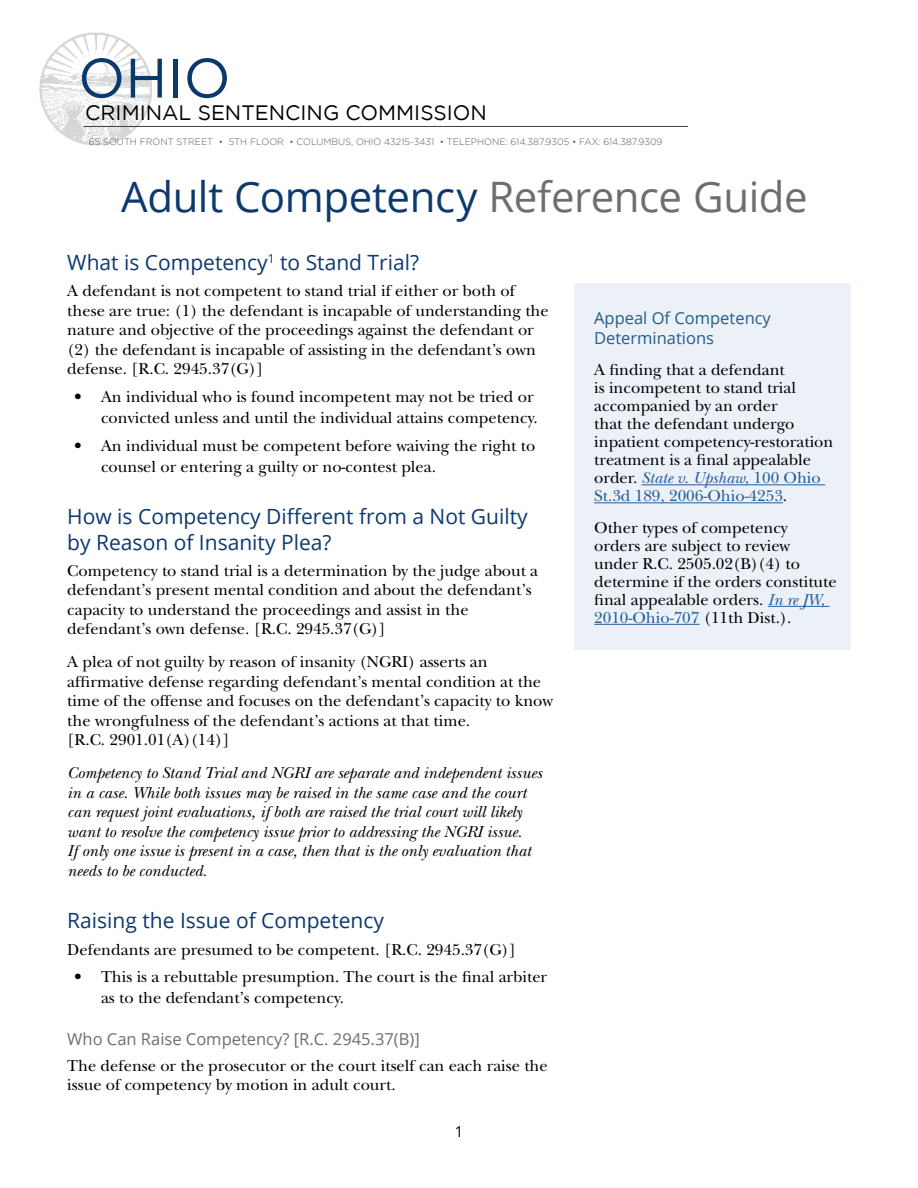
<style>
.page{position:relative;width:918px;height:1188px;background:#fff}
.page>*{position:absolute;margin:0;border:0;box-sizing:border-box;transform-origin:0 0}
.t1{font:55.5px "Gotham";color:#0a396e}
.t2{font:42px "Open Sans";letter-spacing:-.01em;color:#0d396e}
.t3{font:21px/25.5px "Open Sans";color:#0d396e}
.t4{font:20.85px "Gotham";color:#000}
.First_Para{font:16.5px/19.5px "New Baskerville Std";color:#000}
.Sidebar_Body{font:16.5px/18px "New Baskerville Std";color:#000}
.Italic{font:italic 16.5px/19.5px "New Baskerville Std";color:#000}
.Bullets{font:16.5px/21px "New Baskerville Std";color:#000}
.Body{font:16.5px/19.5px "New Baskerville Std";color:#000}
.t5{font:16.5px "Open Sans";color:#6d6e71}
.Sidebar_Header{font:16.5px/19.8px "Open Sans";color:#245d89}
.t6{font:15px "Open Sans";color:#000}
.t7{font:300 9.3px "Gotham";color:#58595b}
.s1{color:#6d6e71}
.s2{font-style:italic;color:#215e9e}
.s3{color:#215e9e}
</style>
<div class="page">
<div style="left:574px;top:284px;width:277px;height:366px;background:#ecf0f7"></div>
<hr style="left:642px;top:484px;width:183px;height:1px;background:#215e9e">
<hr style="left:594px;top:502px;width:189px;height:1px;background:#215e9e">
<hr style="left:768px;top:606px;width:62px;height:1px;background:#215e9e">
<hr style="left:594px;top:624px;width:105px;height:1px;background:#215e9e">
<img style="left:39px;top:32px;width:113px;height:113px">
<hr style="left:84px;top:126px;width:604px;height:1px;background:#414042">
<p class="t1" style="left:78px;top:47px;width:154px">OHIO</p>
<p class="t4" style="left:85px;top:101px;width:403px">CRIMINAL SENTENCING COMMISSION</p>
<p class="t7" style="left:89px;top:136px;width:575px">65 SOUTH FRONT STREET • 5TH FLOOR • COLUMBUS, OHIO 43215-3431 • TELEPHONE: 614.387.9305 • FAX: 614.387.9309</p>
<p class="t2" style="left:121px;top:168px;width:688px">Adult Competency <span class="s1">Reference Guide</span></p>
<h1 class="t3" style="left:67px;top:249px;width:353px">What is Competency<sup>1</sup> to Stand Trial?</h1>
<p class="First_Para" style="left:67px;top:281px;width:483px">A defendant is not competent to stand trial if either or both of these are true: (1) the defendant is incapable of understanding the nature and objective of the proceedings against the defendant or (2) the defendant is incapable of assisting in the defendant’s own defense. [R.C. 2945.37(G)]</p>
<p class="Bullets" style="left:74px;top:386px;width:465px;text-align:right">• An individual who is found incompetent may not be tried or convicted unless and until the individual attains competency.</p>
<p class="Bullets" style="left:101px;top:435px;width:436px;text-indent:-27px">• An individual must be competent before waiving the right to counsel or entering a guilty or no-contest plea.</p>
<h1 class="t3" style="left:67px;top:503px;width:462px">How is Competency Different from a Not Guilty by Reason of Insanity Plea?</h1>
<p class="First_Para" style="left:67px;top:561px;width:472px">Competency to stand trial is a determination by the judge about a defendant’s present mental condition and about the defendant’s capacity to understand the proceedings and assist in the defendant’s own defense. [R.C. 2945.37(G)]</p>
<p class="Body" style="left:67px;top:652px;width:487px">A plea of not guilty by reason of insanity (NGRI) asserts an affirmative defense regarding defendant’s mental condition at the time of the offense and focuses on the defendant’s capacity to know the wrongfulness of the defendant’s actions at that time.<br>[R.C. 2901.01(A)(14)]</p>
<p class="Italic" style="left:67px;top:763px;width:476px">Competency to Stand Trial and NGRI are separate and independent issues in a case. While both issues may be raised in the same case and the court can request joint evaluations, if both are raised the trial court will likely want to resolve the competency issue prior to addressing the NGRI issue.<br>If only one issue is present in a case, then that is the only evaluation that needs to be conducted.</p>
<h1 class="t3" style="left:67px;top:907px;width:318px">Raising the Issue of Competency</h1>
<p class="First_Para" style="left:67px;top:940px;width:450px">Defendants are presumed to be competent. [R.C. 2945.37(G)]</p>
<p class="Bullets" style="left:101px;top:967px;width:448px;text-indent:-27px">• This is a rebuttable presumption. The court is the final arbiter as to the defendant’s competency.</p>
<h2 class="t5" style="left:67px;top:1027px;width:354px">Who Can Raise Competency? [R.C. 2945.37(B)]</h2>
<p class="First_Para" style="left:67px;top:1056px;width:482px">The defense or the prosecutor or the court itself can each raise the issue of competency by motion in adult court.</p>
<p class="t6" style="left:455px;top:1121px;width:10px">1</p>
<h4 class="Sidebar_Header" style="left:594px;top:308px;width:178px">Appeal Of Competency<br>Determinations</h4>
<p class="Sidebar_Body" style="left:594px;top:361px;width:241px">A finding that a defendant<br>is incompetent to stand trial accompanied by an order<br>that the defendant undergo inpatient competency-restoration treatment is a final appealable order. <span class="s2">State v. Upshaw</span><span class="s3">, 100 Ohio<br>St.3d 189, 2006-Ohio-4253</span>.</p>
<p class="Sidebar_Body" style="left:594px;top:518px;width:244px">Other types of competency orders are subject to review under R.C. 2505.02(B)(4) to determine if the orders constitute final appealable orders. <span class="s2">In re JW</span><span class="s3">,<br>2010-Ohio-707</span> (11th Dist.).</p>
</div>
